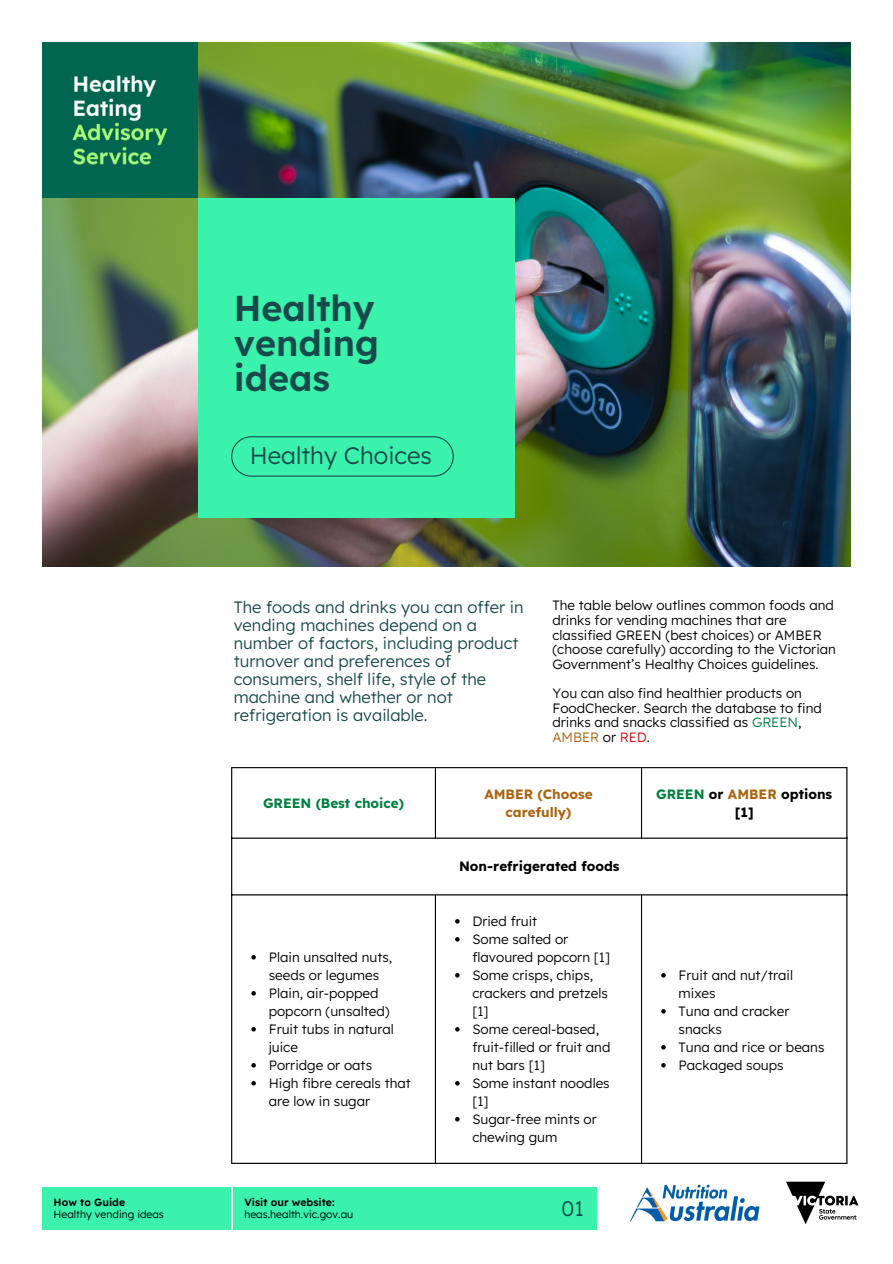
<style>
.page{position:relative;width:893px;height:1264px;background:#fff}
.page>*{position:absolute;margin:0;border:0;box-sizing:border-box;transform-origin:0 0}
.t1{font:600 36px/34.8px "Lexend";color:#184a4b}
.t2{font:300 24px "Lexend";color:#184a4b}
.t3{font:300 21px "Lexend";color:#184a4b}
.t4{font:300 16.5px/18px "Lexend";color:#184a4b}
.t5{font:300 13.5px/18px "Lexend";color:#000}
.t6{font:700 13.5px/18px "Lexend";color:#000;text-align:center}
.t7{font:700 13.5px/18px "Lexend";color:#ab6310;text-align:center}
.t8{font:700 13.5px "Lexend";color:#008041}
.t9{font:300 10.5px "Lexend";color:#000}
.t10{font:600 10.5px "Lexend";color:#000}
.s1{color:#008041}
.s2{color:#ab6310}
.s3{color:#dc0a0b}
</style>
<div class="page">
<img style="left:43px;top:43px;width:807px;height:523px">
<img style="left:43px;top:43px;width:155px;height:155px">
<div style="left:198px;top:198px;width:316px;height:319px;background:#3af2ac"></div>
<div style="left:43px;top:1186px;width:188px;height:43px;background:#3af2ac"></div>
<svg style="left:231px;top:436px;width:223px;height:40px"></svg>
<svg style="left:251px;top:955px;width:5px;height:4px"></svg>
<svg style="left:251px;top:991px;width:5px;height:4px"></svg>
<svg style="left:251px;top:1027px;width:5px;height:4px"></svg>
<svg style="left:251px;top:1063px;width:5px;height:4px"></svg>
<svg style="left:251px;top:1081px;width:5px;height:4px"></svg>
<svg style="left:455px;top:919px;width:4px;height:4px"></svg>
<svg style="left:455px;top:937px;width:4px;height:4px"></svg>
<svg style="left:455px;top:973px;width:4px;height:4px"></svg>
<svg style="left:455px;top:1027px;width:4px;height:4px"></svg>
<svg style="left:455px;top:1081px;width:4px;height:4px"></svg>
<svg style="left:455px;top:1117px;width:4px;height:4px"></svg>
<svg style="left:661px;top:973px;width:4px;height:4px"></svg>
<svg style="left:661px;top:1009px;width:4px;height:4px"></svg>
<svg style="left:661px;top:1045px;width:4px;height:4px"></svg>
<svg style="left:661px;top:1063px;width:4px;height:4px"></svg>
<hr style="left:231px;top:768px;width:1px;height:394px;background:#000">
<hr style="left:435px;top:768px;width:1px;height:69px;background:#000">
<hr style="left:435px;top:895px;width:1px;height:267px;background:#000">
<hr style="left:641px;top:768px;width:1px;height:69px;background:#000">
<hr style="left:641px;top:895px;width:1px;height:267px;background:#000">
<hr style="left:846px;top:768px;width:1px;height:394px;background:#000">
<hr style="left:231px;top:767px;width:616px;height:1px;background:#000">
<hr style="left:231px;top:837px;width:616px;height:1px;background:#000">
<hr style="left:231px;top:894px;width:616px;height:1px;background:#000">
<hr style="left:231px;top:1162px;width:616px;height:1px;background:#000">
<div style="left:234px;top:1186px;width:362px;height:43px;background:#3af2ac"></div>
<img style="left:630px;top:1181px;width:229px;height:44px">
<p class="t10" style="left:54px;top:1195px;width:73px">How to Guide</p>
<p class="t9" style="left:54px;top:1207px;width:112px">Healthy vending ideas</p>
<p class="t1" style="left:234px;top:290px;width:147px">Healthy vending</p>
<p class="t1" style="left:234px;top:360px;width:98px">ideas</p>
<p class="t2" style="left:250px;top:440px;width:184px">Healthy Choices</p>
<p class="t4" style="left:234px;top:597px;width:291px">The foods and drinks you can offer in vending machines depend on a number of factors, including product turnover and preferences of consumers, shelf life, style of the machine and whether or not refrigeration is available.</p>
<p class="t5" style="left:552px;top:598px;width:285px;line-height:14.5px">The table below outlines common foods and drinks for vending machines that are classified GREEN (best choices) or AMBER (choose carefully) according to the Victorian Government’s Healthy Choices guidelines.</p>
<p class="t5" style="left:552px;top:685px;width:271px;line-height:14.5px">You can also find healthier products on FoodChecker. Search the database to find drinks and snacks classified as <span class="s1">GREEN</span>, <span class="s2">AMBER</span> or <span class="s3">RED</span>.</p>
<p class="t8" style="left:263px;top:794px;width:142px">GREEN (Best choice)</p>
<p class="t7" style="left:484px;top:784px;width:110px">AMBER (Choose carefully)</p>
<p class="t6" style="left:656px;top:784px;width:177px"><span class="s1">GREEN</span> or <span class="s2">AMBER</span> options [1]</p>
<p class="t5" style="left:269px;top:947px;width:125px">Plain unsalted nuts, seeds or legumes</p>
<p class="t5" style="left:269px;top:983px;width:122px">Plain, air-popped popcorn (unsalted)</p>
<p class="t5" style="left:269px;top:1019px;width:127px">Fruit tubs in natural juice</p>
<p class="t5" style="left:269px;top:1055px;width:105px">Porridge or oats</p>
<p class="t5" style="left:269px;top:1073px;width:144px">High fibre cereals that are low in sugar</p>
<p class="t6" style="left:459px;top:857px;width:162px">Non-refrigerated foods</p>
<p class="t5" style="left:472px;top:911px;width:66px">Dried fruit</p>
<p class="t5" style="left:472px;top:929px;width:139px">Some salted or flavoured popcorn [1]</p>
<p class="t5" style="left:472px;top:965px;width:137px">Some crisps, chips, crackers and pretzels [1]</p>
<p class="t5" style="left:472px;top:1019px;width:139px">Some cereal-based, fruit-filled or fruit and nut bars [1]</p>
<p class="t5" style="left:472px;top:1073px;width:139px">Some instant noodles [1]</p>
<p class="t5" style="left:472px;top:1109px;width:126px">Sugar-free mints or chewing gum</p>
<p class="t10" style="left:244px;top:1195px;width:92px">Visit our website:</p>
<p class="t9" style="left:244px;top:1207px;width:110px">heas.health.vic.gov.au</p>
<p class="t3" style="left:561px;top:1194px;width:24px">01</p>
<p class="t5" style="left:678px;top:965px;width:116px">Fruit and nut/trail mixes</p>
<p class="t5" style="left:678px;top:1001px;width:112px">Tuna and cracker snacks</p>
<p class="t5" style="left:678px;top:1037px;width:147px">Tuna and rice or beans</p>
<p class="t5" style="left:678px;top:1055px;width:107px">Packaged soups</p>
</div>
